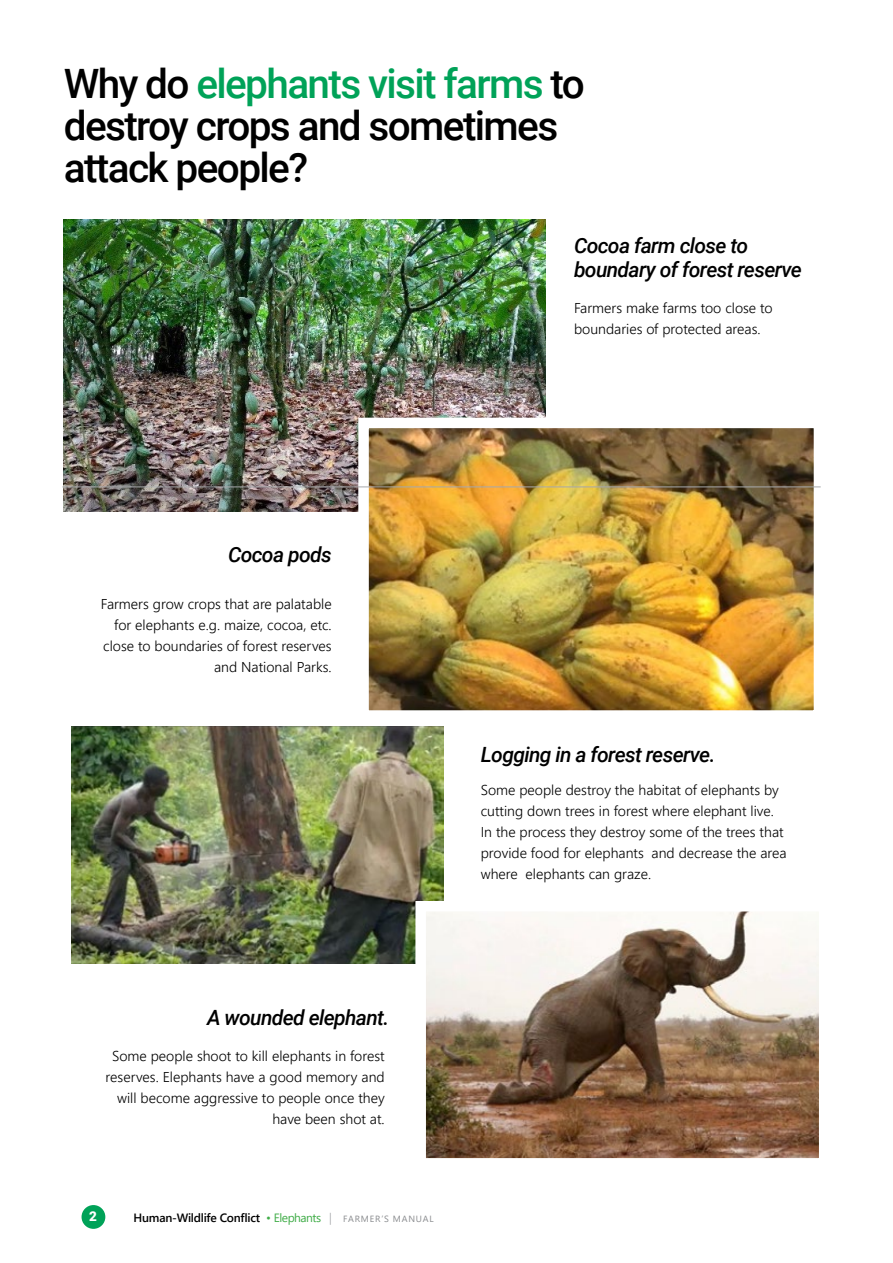
<style>
.page{position:relative;width:893px;height:1263px;background:#fff}
.page>*{position:absolute;margin:0;border:0;box-sizing:border-box;transform-origin:0 0}
.t1{font:500 40.5px/42px "Roboto";letter-spacing:-.04em;color:#000}
.t2{font:italic 500 21px/24px "Roboto";letter-spacing:-.03em;color:#000}
.t3{font:300 14.25px/21px "Segoe UI";color:#000}
.t4{font:900 13.5px "Roboto";color:#fff}
.t5{font:600 12px "Segoe UI";letter-spacing:-.02em;color:#000}
.s1{color:#00a258}
.s2{font-weight:400;color:#41ad49}
.s3{font-weight:300;color:#8f9194}
.s4{font-weight:400;font-size:9px;color:#888a8d}
</style>
<div class="page">
<div style="left:82px;top:1205px;width:23px;height:24px;background:#00a258;border-radius:50%"></div>
<img style="left:64px;top:219px;width:482px;height:293px">
<img style="left:369px;top:429px;width:444px;height:281px">
<img style="left:72px;top:726px;width:371px;height:237px">
<img style="left:426px;top:912px;width:392px;height:245px">
<hr style="left:62px;top:486px;width:759px;height:1px;background:#a7a9ac">
<h1 class="t1" style="left:64px;top:62px;width:523px">Why do <span class="s1">elephants visit farms</span> to destroy crops and sometimes attack people?</h1>
<h2 class="t2" style="left:574px;top:233px;width:229px">Cocoa farm close to boundary of forest reserve</h2>
<p class="t3" style="left:574px;top:296px;width:200px">Farmers make farms too close to boundaries of protected areas.</p>
<h2 class="t2" style="left:228px;top:542px;width:105px">Cocoa pods</h2>
<p class="t3" style="left:101px;top:592px;width:232px;text-align:right">Farmers grow crops that are palatable for elephants e.g. maize, cocoa, etc. close to boundaries of forest reserves and National Parks.</p>
<h2 class="t2" style="left:481px;top:742px;width:236px">Logging in a forest reserve.</h2>
<p class="t3" style="left:481px;top:778px;width:307px">Some people destroy the habitat of elephants by cutting down trees in forest where elephant live.<br>In the process they destroy some of the trees that provide food for elephants and decrease the area where elephants can graze.</p>
<h2 class="t2" style="left:207px;top:1005px;width:184px">A wounded elephant.</h2>
<p class="t3" style="left:106px;top:1044px;width:281px;text-align:right">Some people shoot to kill elephants in forest reserves. Elephants have a good memory and will become aggressive to people once they have been shot at.</p>
<p class="t4" style="left:89px;top:1207px;width:9px">2</p>
<p class="t5" style="left:134px;top:1206px;width:302px">Human-Wildlife Conflict <span class="s2">• Elephants</span> <span class="s3">|</span> <span class="s4">FARMER’S Ma nua l</span></p>
</div>
